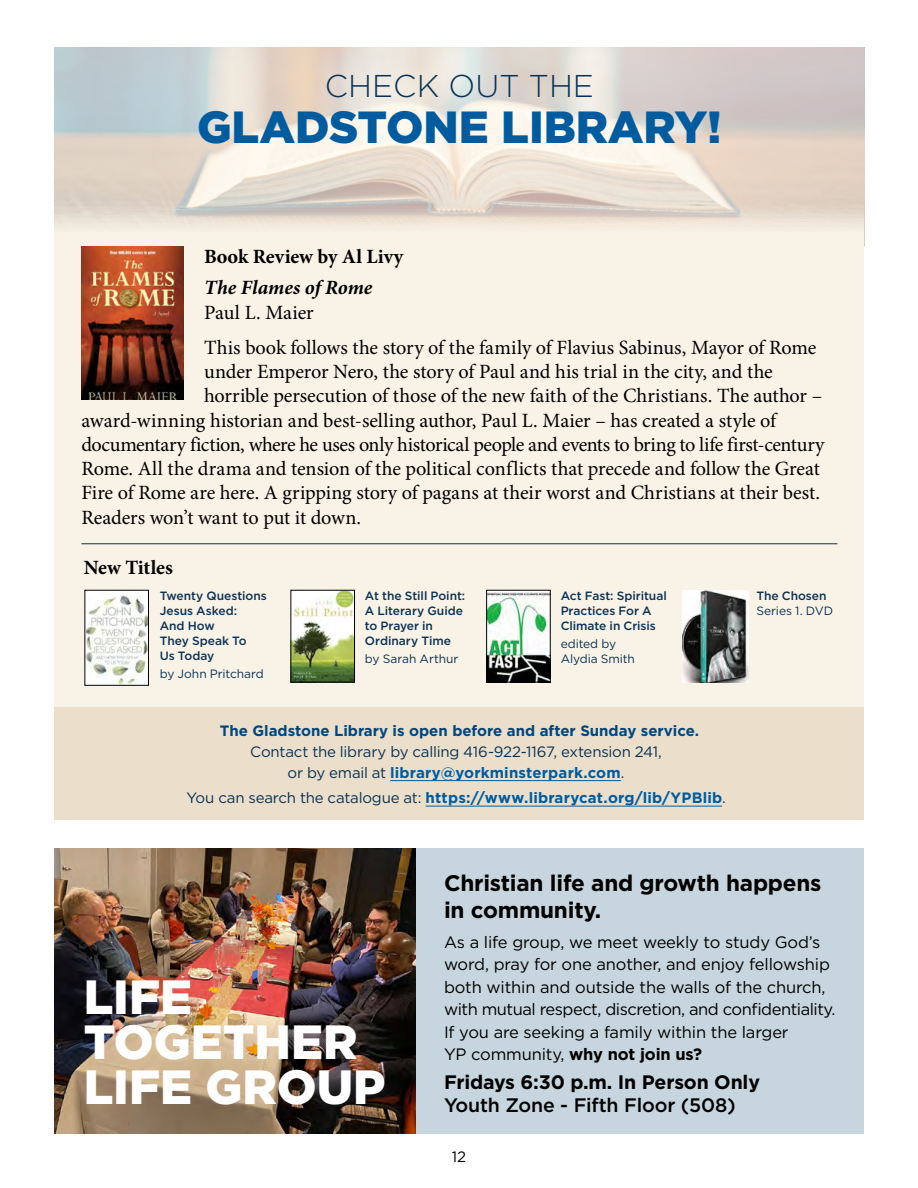
<style>
.page{position:relative;width:918px;height:1188px;background:#fff}
.page>*{position:absolute;margin:0;border:0;box-sizing:border-box;transform-origin:0 0}
.t1{font:900 48px/45px "Gotham";color:#fff}
.t2{font:900 45px "Gotham";color:#005c9f}
.t3{font:300 31.5px "Gotham";color:#0a3254}
.t4{font:700 22.5px/27px "Gotham";letter-spacing:-.01em;color:#000}
.t5{font:20.25px/35.1px "Minion Pro";letter-spacing:-.01em;color:#000}
.t6{font:700 20.25px "Minion Pro";color:#000}
.t7{font:italic 700 20.25px "Minion Pro";color:#000}
.t8{font:700 19.5px "Gotham";letter-spacing:-.01em;color:#000}
.t9{font:500 19.5px "Gotham";letter-spacing:-.01em;color:#000}
.t10{font:16.5px/22.5px "Gotham";letter-spacing:-.01em;color:#000}
.t11{font:15px/21px "Gotham";letter-spacing:-.015em;color:#0a3254;text-align:center}
.t12{font:700 15px "Gotham";letter-spacing:.01em;color:#005c9f}
.t13{font:700 15px "Gotham";color:#00467f}
.t14{font:15px "Gotham";color:#000}
.t15{font:500 12px/15px "Gotham";letter-spacing:-.005em;color:#0a3254}
.t16{font:12px/15px "Gotham";letter-spacing:-.005em;color:#0a3254}
.s1{font-weight:700;color:#005c9f}
.s2{font-weight:400;color:#0a3254}
.s3{font-weight:700}
</style>
<div class="page">
<div style="left:54px;top:160px;width:810px;height:654px;background:#f9f2e7"></div>
<img style="left:87px;top:592px;width:60px;height:92px">
<div style="left:85px;top:590px;width:64px;height:96px;border:1px solid #000"></div>
<img style="left:293px;top:592px;width:60px;height:88px">
<div style="left:291px;top:590px;width:64px;height:92px;border:1px solid #000"></div>
<img style="left:488px;top:592px;width:60px;height:88px">
<div style="left:486px;top:590px;width:64px;height:92px;border:1px solid #000"></div>
<img style="left:682px;top:590px;width:66px;height:92px">
<div style="left:54px;top:707px;width:810px;height:113px;background:#ebdfcc"></div>
<hr style="left:390px;top:780px;width:231px;height:1px;background:#005c9f">
<hr style="left:426px;top:806px;width:296px;height:1px;background:#005c9f">
<img style="left:81px;top:246px;width:103px;height:153px">
<hr style="left:81px;top:543px;width:756px;height:1px;background:#0a3254">
<img style="left:54px;top:849px;width:363px;height:285px">
<div style="left:417px;top:849px;width:447px;height:285px;background:#c7d5de"></div>
<h3 class="t3" style="left:325px;top:65px;width:271px">CHECK OUT THE</h3>
<h2 class="t2" style="left:197px;top:96px;width:526px">GLADSTONE LIBRARY!</h2>
<p class="t6" style="left:204px;top:242px;width:201px">Book Review by Al Livy</p>
<p class="t7" style="left:204px;top:273px;width:170px">The Flames of Rome</p>
<p class="t5" style="left:204px;top:295px;width:614px">Paul L. Maier<br>This book follows the story of the family of Flavius Sabinus, Mayor of Rome</p>
<p class="t5" style="left:204px;top:354px;width:570px">under Emperor Nero, the story of Paul and his trial in the city, and the</p>
<p class="t5" style="left:204px;top:378px;width:620px">horrible persecution of those of the new faith of the Christians. The author –</p>
<p class="t5" style="left:81px;top:403px;width:696px">award-winning historian and best-selling author, Paul L. Maier – has created a style of</p>
<p class="t5" style="left:81px;top:427px;width:745px">documentary fiction, where he uses only historical people and events to bring to life first-century</p>
<p class="t5" style="left:81px;top:451px;width:740px">Rome. All the drama and tension of the political conflicts that precede and follow the Great</p>
<p class="t5" style="left:81px;top:476px;width:740px">Fire of Rome are here. A gripping story of pagans at their worst and Christians at their best.</p>
<p class="t5" style="left:81px;top:500px;width:281px">Readers won’t want to put it down.</p>
<p class="t6" style="left:84px;top:553px;width:91px">New Titles</p>
<p class="t15" style="left:160px;top:588px;width:109px">Twenty Questions<br>Jesus Asked:<br>And How<br>They Speak To<br>Us Today</p>
<p class="t16" style="left:160px;top:666px;width:106px">by John Pritchard</p>
<p class="t15" style="left:365px;top:588px;width:102px">At the Still Point:<br>A Literary Guide to Prayer in<br>Ordinary Time</p>
<p class="t16" style="left:365px;top:651px;width:95px">by Sarah Arthur</p>
<p class="t15" style="left:561px;top:588px;width:108px">Act Fast: Spiritual<br>Practices For A<br>Climate in Crisis</p>
<p class="t16" style="left:561px;top:636px;width:76px">edited by<br>Alydia Smith</p>
<p class="t13" style="left:220px;top:720px;width:481px">The Gladstone Library is open before and after Sunday service.</p>
<p class="t11" style="left:250px;top:740px;width:413px">Contact the library by calling 416-922-1167, extension 241, or by email at <span class="s1">library@yorkminsterpark.com</span>.</p>
<p class="t12" style="left:186px;top:788px;width:541px"><span class="s2">You can search the catalogue at:</span> https://www.librarycat.org/lib/YPBlib<span class="s2">.</span></p>
<p class="t15" style="left:756px;top:588px;width:72px">The Chosen</p>
<p class="t16" style="left:756px;top:603px;width:78px">Series 1. DVD</p>
<h1 class="t1" style="left:84px;top:974px;width:303px">LIFE<br>TOGETHER<br>LIFE GROUP</h1>
<p class="t4" style="left:444px;top:870px;width:379px">Christian life and growth happens in community.</p>
<p class="t10" style="left:444px;top:930px;width:393px">As a life group, we meet weekly to study God’s word, pray for one another, and enjoy fellowship both within and outside the walls of the church, with mutual respect, discretion, and confidentiality.<br>If you are seeking a family within the larger<br>YP community, <span class="s3">why not join us?</span></p>
<p class="t8" style="left:444px;top:1070px;width:318px">Fridays 6:30 p.m. In Person Only</p>
<p class="t9" style="left:444px;top:1092px;width:293px">Youth Zone - Fifth Floor (508)</p>
<p class="t14" style="left:452px;top:1147px;width:16px">12</p>
</div>
